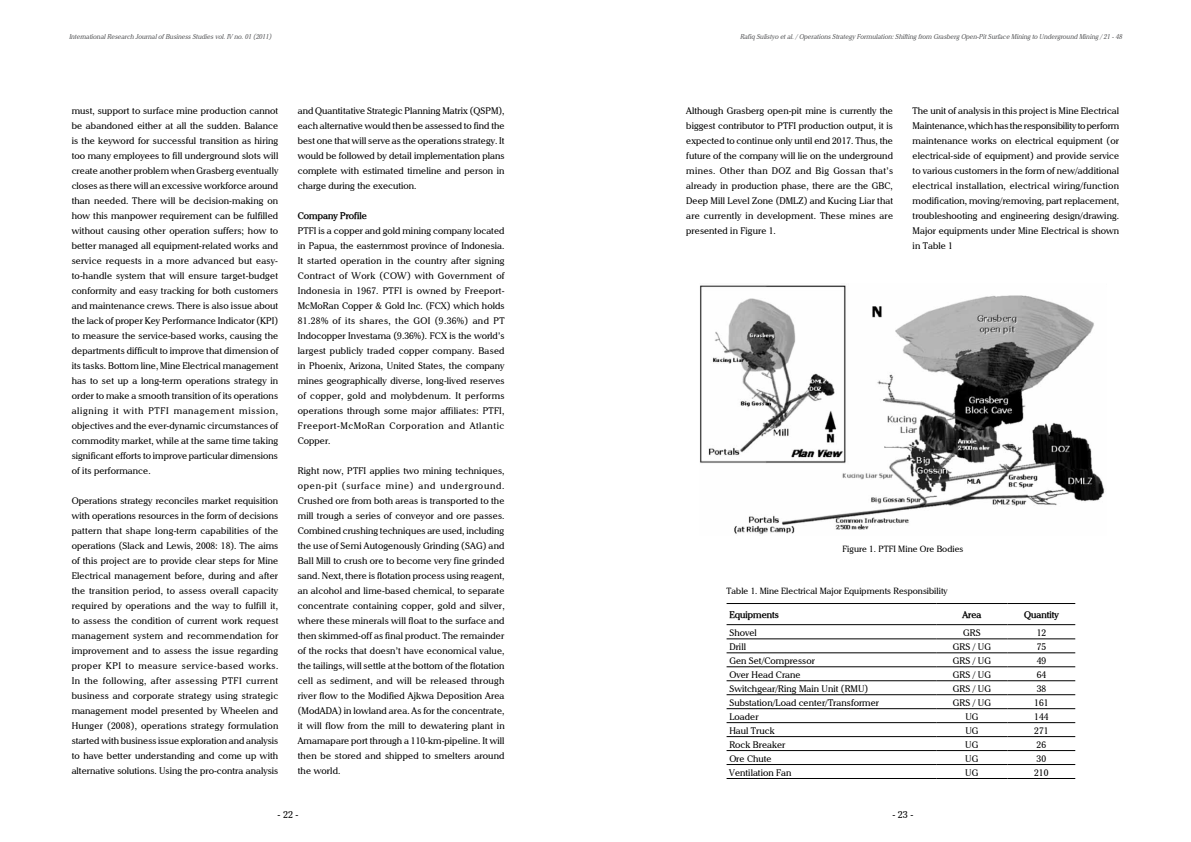
<style>
.page{position:relative;width:1191px;height:842px;background:#fff}
.page>*{position:absolute;margin:0;border:0;box-sizing:border-box;transform-origin:0 0}
.t1{font:10px "Chelsey Normal";color:#000}
.t2{font:9.5px/15px "Chelsey Normal";color:#000;text-align:justify}
.t3{font:700 9.5px "Chelsey";color:#000}
.t4{font:9px "Chelsey Normal";color:#000}
.t5{font:italic 7px "Chelsey";color:#58595b;scale:.94 1}
</style>
<div class="page">
<img style="left:700px;top:285px;width:405px;height:249px">
<hr style="left:726px;top:778px;width:210px;height:1px;background:#000">
<hr style="left:936px;top:778px;width:71px;height:1px;background:#000">
<hr style="left:1007px;top:778px;width:68px;height:1px;background:#000">
<hr style="left:726px;top:624px;width:210px;height:1px;background:#000">
<hr style="left:936px;top:624px;width:71px;height:1px;background:#000">
<hr style="left:1007px;top:624px;width:68px;height:1px;background:#000">
<hr style="left:726px;top:603px;width:210px;height:1px;background:#000">
<hr style="left:936px;top:603px;width:71px;height:1px;background:#000">
<hr style="left:1007px;top:603px;width:68px;height:1px;background:#000">
<hr style="left:726px;top:639px;width:210px;height:1px;background:#000">
<hr style="left:936px;top:639px;width:71px;height:1px;background:#000">
<hr style="left:1007px;top:639px;width:68px;height:1px;background:#000">
<hr style="left:726px;top:653px;width:210px;height:1px;background:#000">
<hr style="left:936px;top:653px;width:71px;height:1px;background:#000">
<hr style="left:1007px;top:653px;width:68px;height:1px;background:#000">
<hr style="left:726px;top:667px;width:210px;height:1px;background:#000">
<hr style="left:936px;top:667px;width:71px;height:1px;background:#000">
<hr style="left:1007px;top:667px;width:68px;height:1px;background:#000">
<hr style="left:726px;top:681px;width:210px;height:1px;background:#000">
<hr style="left:936px;top:681px;width:71px;height:1px;background:#000">
<hr style="left:1007px;top:681px;width:68px;height:1px;background:#000">
<hr style="left:726px;top:694px;width:210px;height:1px;background:#000">
<hr style="left:936px;top:694px;width:71px;height:1px;background:#000">
<hr style="left:1007px;top:694px;width:68px;height:1px;background:#000">
<hr style="left:726px;top:708px;width:210px;height:1px;background:#000">
<hr style="left:936px;top:708px;width:71px;height:1px;background:#000">
<hr style="left:1007px;top:708px;width:68px;height:1px;background:#000">
<hr style="left:726px;top:722px;width:210px;height:1px;background:#000">
<hr style="left:936px;top:722px;width:71px;height:1px;background:#000">
<hr style="left:1007px;top:722px;width:68px;height:1px;background:#000">
<hr style="left:726px;top:736px;width:210px;height:1px;background:#000">
<hr style="left:936px;top:736px;width:71px;height:1px;background:#000">
<hr style="left:1007px;top:736px;width:68px;height:1px;background:#000">
<hr style="left:726px;top:750px;width:210px;height:1px;background:#000">
<hr style="left:936px;top:750px;width:71px;height:1px;background:#000">
<hr style="left:1007px;top:750px;width:68px;height:1px;background:#000">
<hr style="left:726px;top:764px;width:210px;height:1px;background:#000">
<hr style="left:936px;top:764px;width:71px;height:1px;background:#000">
<hr style="left:1007px;top:764px;width:68px;height:1px;background:#000">
<p class="t5" style="left:69px;top:31px;width:217px">International Research Journal of Business Studies vol. IV no. 01 (2011)</p>
<p class="t5" style="left:740px;top:31px;width:408px">Rafiq Sulistyo et al. / Operations Strategy Formulation: Shifting from Grasberg Open-Pit Surface Mining to Underground Mining / 21 - 48</p>
<p class="t2" style="left:72px;top:102px;width:208px">must, support to surface mine production cannot be abandoned either at all the sudden. Balance is the keyword for successful transition as hiring too many employees to fill underground slots will create another problem when Grasberg eventually closes as there will an excessive workforce around than needed. There will be decision-making on how this manpower requirement can be fulfilled without causing other operation suffers; how to better managed all equipment-related works and service requests in a more advanced but easy&shy;to-handle system that will ensure target-budget conformity and easy tracking for both customers and maintenance crews. There is also issue about the lack of proper Key Performance Indicator (KPI) to measure the service-based works, causing the departments difficult to improve that dimension of its tasks. Bottom line, Mine Electrical management has to set up a long-term operations strategy in order to make a smooth transition of its operations aligning it with PTFI management mission, objectives and the ever-dynamic circumstances of commodity market, while at the same time taking significant efforts to improve particular dimensions of its performance.</p>
<p class="t2" style="left:72px;top:492px;width:208px">Operations strategy reconciles market requisition with operations resources in the form of decisions pattern that shape long-term capabilities of the operations (Slack and Lewis, 2008: 18). The aims of this project are to provide clear steps for Mine Electrical management before, during and after the transition period, to assess overall capacity required by operations and the way to fulfill it, to assess the condition of current work request management system and recommendation for improvement and to assess the issue regarding proper KPI to measure service-based works.<br>In the following, after assessing PTFI current business and corporate strategy using strategic management model presented by Wheelen and Hunger (2008), operations strategy formulation started with business issue exploration and analysis to have better understanding and come up with alternative solutions. Using the pro-contra analysis</p>
<p class="t2" style="left:298px;top:102px;width:208px">and Quantitative Strategic Planning Matrix (QSPM), each alternative would then be assessed to find the best one that will serve as the operations strategy. It would be followed by detail implementation plans complete with estimated timeline and person in charge during the execution.</p>
<p class="t3" style="left:298px;top:208px;width:71px">Company Profile</p>
<p class="t2" style="left:298px;top:222px;width:208px">PTFI is a copper and gold mining company located in Papua, the easternmost province of Indonesia.<br>It started operation in the country after signing Contract of Work (COW) with Government of Indonesia in 1967. PTFI is owned by Freeport-McMoRan Copper &amp; Gold Inc. (FCX) which holds 81.28% of its shares, the GOI (9.36%) and PT Indocopper Investama (9.36%). FCX is the world’s largest publicly traded copper company. Based in Phoenix, Arizona, United States, the company mines geographically diverse, long-lived reserves of copper, gold and molybdenum. It performs operations through some major affiliates: PTFI, Freeport-McMoRan Corporation and Atlantic Copper.</p>
<p class="t2" style="left:298px;top:462px;width:208px">Right now, PTFI applies two mining techniques, open-pit (surface mine) and underground.<br>Crushed ore from both areas is transported to the mill trough a series of conveyor and ore passes.<br>Combined crushing techniques are used, including the use of Semi Autogenously Grinding (SAG) and Ball Mill to crush ore to become very fine grinded sand. Next, there is flotation process using reagent, an alcohol and lime-based chemical, to separate concentrate containing copper, gold and silver, where these minerals will float to the surface and then skimmed-off as final product. The remainder of the rocks that doesn’t have economical value, the tailings, will settle at the bottom of the flotation cell as sediment, and will be released through river flow to the Modified Ajkwa Deposition Area (ModADA) in lowland area. As for the concentrate, it will flow from the mill to dewatering plant in Amamapare port through a 110-km-pipeline. It will then be stored and shipped to smelters around the world.</p>
<p class="t2" style="left:686px;top:102px;width:208px">Although Grasberg open-pit mine is currently the biggest contributor to PTFI production output, it is expected to continue only until end 2017. Thus, the future of the company will lie on the underground mines. Other than DOZ and Big Gossan that’s already in production phase, there are the GBC, Deep Mill Level Zone (DMLZ) and Kucing Liar that are currently in development. These mines are presented in Figure 1.</p>
<p class="t2" style="left:912px;top:102px;width:208px">The unit of analysis in this project is Mine Electrical Maintenance, which has the responsibility to perform maintenance works on electrical equipment (or electrical-side of equipment) and provide service to various customers in the form of new/additional electrical installation, electrical wiring/function modification, moving/removing, part replacement, troubleshooting and engineering design/drawing.<br>Major equipments under Mine Electrical is shown in Table 1</p>
<p class="t4" style="left:842px;top:541px;width:123px">Figure 1. PTFI Mine Ore Bodies</p>
<p class="t4" style="left:726px;top:584px;width:223px">Table 1. Mine Electrical Major Equipments Responsibility</p>
<p class="t3" style="left:729px;top:607px;width:51px">Equipments</p>
<p class="t3" style="left:962px;top:607px;width:21px">Area</p>
<p class="t3" style="left:1024px;top:607px;width:36px">Quantity</p>
<p class="t2" style="left:729px;top:624px;width:29px">Shovel</p>
<p class="t2" style="left:963px;top:624px;width:19px">GRS</p>
<p class="t2" style="left:1036px;top:624px;width:11px">12</p>
<p class="t2" style="left:729px;top:638px;width:18px">Drill</p>
<p class="t2" style="left:953px;top:638px;width:40px">GRS / UG</p>
<p class="t2" style="left:1036px;top:638px;width:11px">75</p>
<p class="t2" style="left:729px;top:652px;width:87px">Gen Set/Compressor</p>
<p class="t2" style="left:952px;top:652px;width:40px">GRS / UG</p>
<p class="t2" style="left:1036px;top:652px;width:11px">49</p>
<p class="t2" style="left:729px;top:666px;width:73px">Over Head Crane</p>
<p class="t2" style="left:952px;top:666px;width:40px">GRS / UG</p>
<p class="t2" style="left:1036px;top:666px;width:11px">64</p>
<p class="t2" style="left:729px;top:680px;width:140px">Switchgear/Ring Main Unit (RMU)</p>
<p class="t2" style="left:952px;top:680px;width:40px">GRS / UG</p>
<p class="t2" style="left:1036px;top:680px;width:11px">38</p>
<p class="t2" style="left:729px;top:694px;width:151px">Substation/Load center/Transformer</p>
<p class="t2" style="left:952px;top:694px;width:40px">GRS / UG</p>
<p class="t2" style="left:1034px;top:694px;width:16px">161</p>
<p class="t2" style="left:729px;top:708px;width:31px">Loader</p>
<p class="t2" style="left:965px;top:708px;width:15px">UG</p>
<p class="t2" style="left:1034px;top:708px;width:16px">144</p>
<p class="t2" style="left:729px;top:722px;width:47px">Haul Truck</p>
<p class="t2" style="left:965px;top:722px;width:15px">UG</p>
<p class="t2" style="left:1034px;top:722px;width:16px">271</p>
<p class="t2" style="left:729px;top:736px;width:58px">Rock Breaker</p>
<p class="t2" style="left:965px;top:736px;width:15px">UG</p>
<p class="t2" style="left:1036px;top:736px;width:11px">26</p>
<p class="t2" style="left:729px;top:750px;width:44px">Ore Chute</p>
<p class="t2" style="left:965px;top:750px;width:15px">UG</p>
<p class="t2" style="left:1036px;top:750px;width:11px">30</p>
<p class="t2" style="left:729px;top:764px;width:64px">Ventilation Fan</p>
<p class="t2" style="left:965px;top:764px;width:15px">UG</p>
<p class="t2" style="left:1034px;top:764px;width:16px">210</p>
<p class="t1" style="left:277px;top:806px;width:22px">- 22 -</p>
<p class="t1" style="left:892px;top:806px;width:22px">- 23 -</p>
</div>
